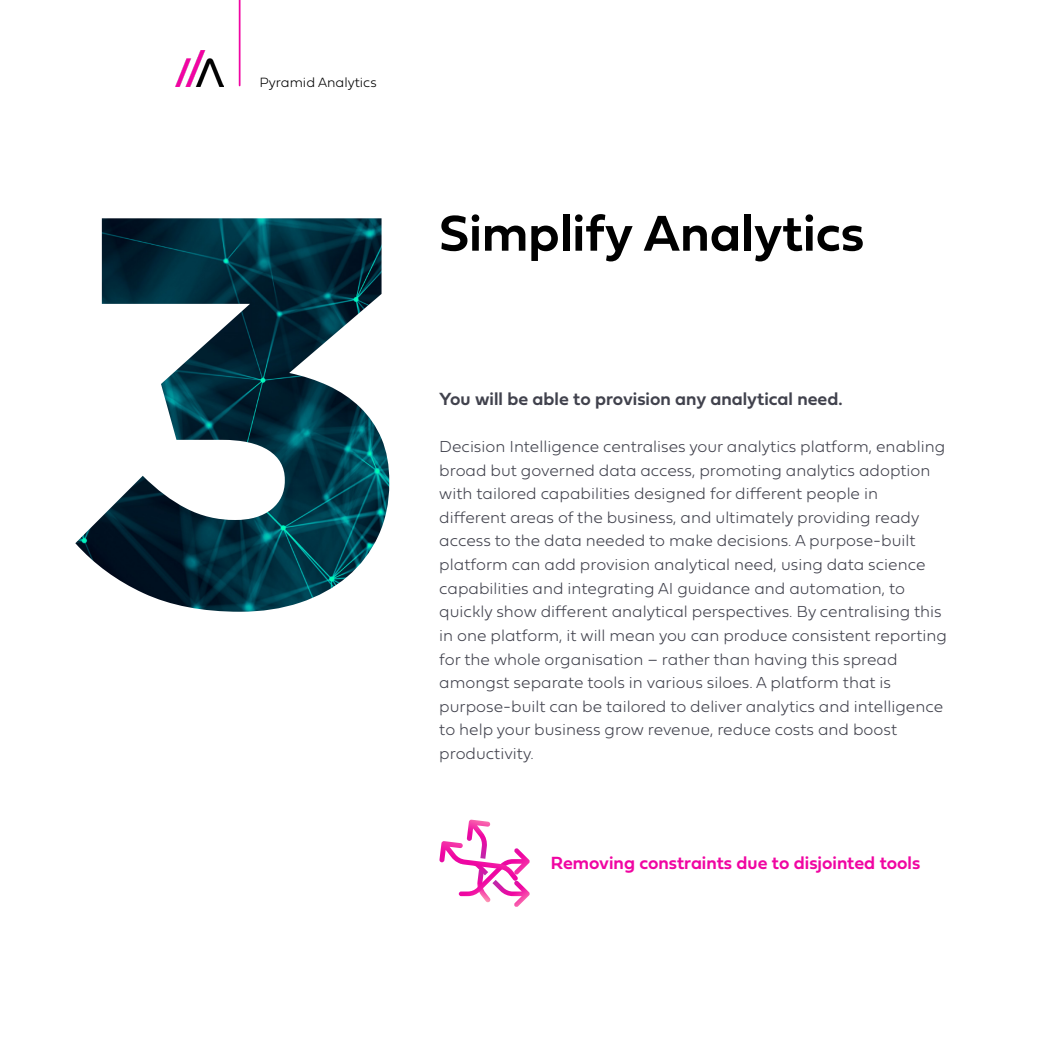
<style>
.page{position:relative;width:1042px;height:1042px;background:#fff}
.page>*{position:absolute;margin:0;border:0;box-sizing:border-box;transform-origin:0 0}
.t1{font:52.5px "Fieldwork Geo Demibold";color:#000}
.t2{font:18.38px "Fieldwork Geo Demibold";color:#41424d}
.t3{font:18.38px "Fieldwork Geo Demibold";color:#f005a2}
.t4{font:100 16.62px/23.6px "Fieldwork Geo";color:#41424d}
.t5{font:100 14px "Fieldwork Geo";color:#000}
</style>
<div class="page">
<img style="left:75px;top:218px;width:314px;height:394px">
<img style="left:175px;top:50px;width:48px;height:36px">
<hr style="left:239px;top:0;width:1px;height:85px;background:#f005a2">
<svg style="left:439px;top:819px;width:91px;height:88px"></svg>
<p class="t5" style="left:260px;top:71px;width:119px">Pyramid Analytics</p>
<p class="t1" style="left:439px;top:192px;width:426px">Simplify Analytics</p>
<p class="t2" style="left:439px;top:384px;width:405px">You will be able to provision any analytical need.</p>
<p class="t4" style="left:439px;top:434px;width:509px">Decision Intelligence centralises your analytics platform, enabling broad but governed data access, promoting analytics adoption with tailored capabilities designed for different people in different areas of the business, and ultimately providing ready access to the data needed to make decisions. A purpose-built platform can add provision analytical need, using data science capabilities and integrating AI guidance and automation, to quickly show different analytical perspectives. By centralising this in one platform, it will mean you can produce consistent reporting for the whole organisation – rather than having this spread amongst separate tools in various siloes. A platform that is purpose-built can be tailored to deliver analytics and intelligence to help your business grow revenue, reduce costs and boost productivity.</p>
<p class="t3" style="left:551px;top:848px;width:371px">Removing constraints due to disjointed tools</p>
</div>
